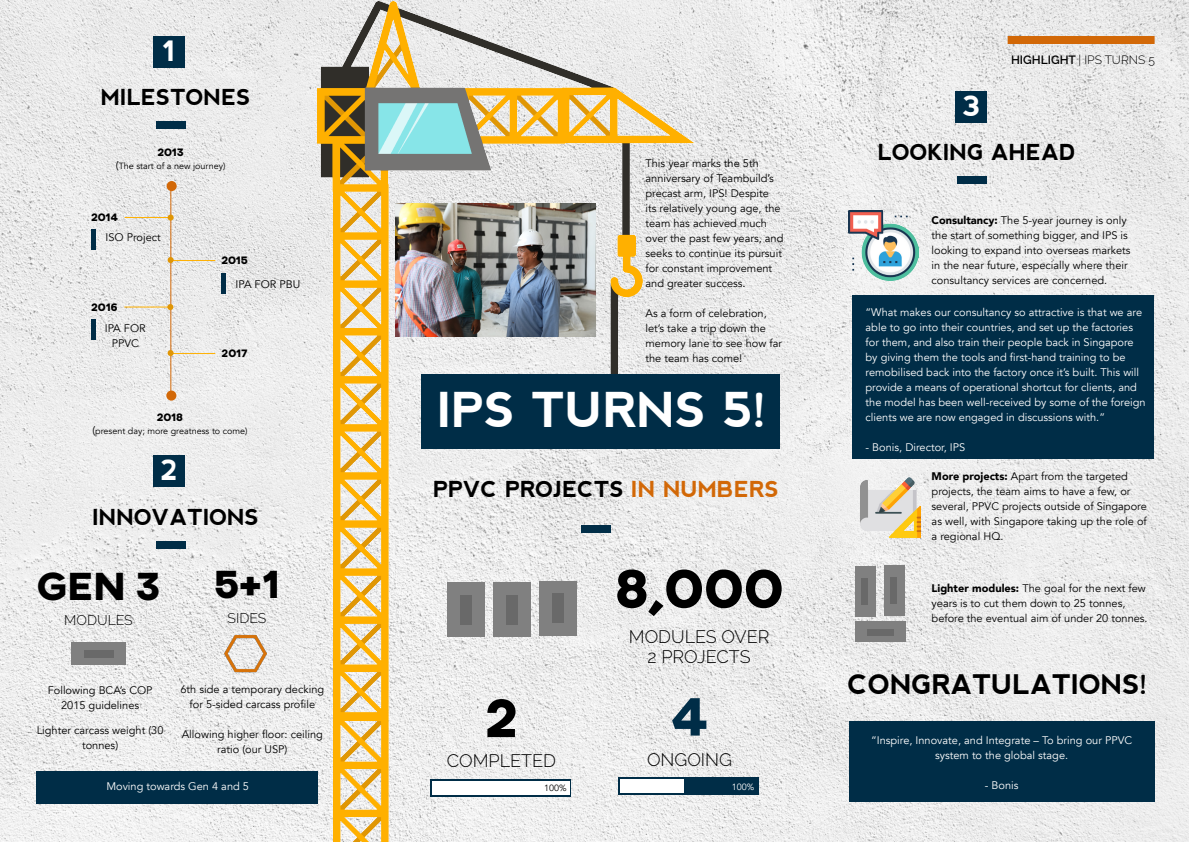
<style>
.page{position:relative;width:1191px;height:842px;background:#fff}
.page>*{position:absolute;margin:0;border:0;box-sizing:border-box;transform-origin:0 0}
.t1{font:800 55px "AXIS";color:#000}
.t2{font:800 55px "AXIS";color:#002d47}
.t3{font:700 48px "nevis";color:#fff}
.t4{font:800 40px "AXIS";color:#000}
.t5{font:700 28px "nevis";color:#fff}
.t6{font:700 27px "nevis";color:#000}
.t7{font:700 22px "nevis";color:#000}
.t8{font:300 18px/20px "Raleway";color:#000;text-align:center}
.t9{font:300 14px "Raleway";color:#000}
.t10{font:300 12px "Raleway";color:#000}
.t11{font:11px/15px "Avenir";color:#000}
.t12{font:11px/15px "Avenir";color:#fff}
.t13{font:800 11px "AXIS";color:#000}
.t14{font:9px "Avenir";color:#000}
.t15{font:9px "Avenir";color:#fff}
.s1{font-size:11px}
.s2{color:#d26807}
.s3{font-weight:600}
.s4{font-weight:900}
</style>
<div class="page">
<img style="left:0;top:0;width:1189px;height:842px">
<div style="left:154px;top:36px;width:31px;height:31px;background:#002d47"></div>
<div style="left:955px;top:91px;width:31px;height:31px;background:#002d47"></div>
<div style="left:1007px;top:36px;width:147px;height:8px;background:#d26807"></div>
<img style="left:317px;top:2px;width:377px;height:840px">
<div style="left:421px;top:374px;width:358px;height:74px;background:#002d47"></div>
<div style="left:36px;top:771px;width:281px;height:33px;background:#002d47"></div>
<div style="left:852px;top:295px;width:301px;height:163px;background:#002d47"></div>
<div style="left:849px;top:721px;width:306px;height:81px;background:#002d47"></div>
<div style="left:581px;top:525px;width:29px;height:8px;background:#002d47"></div>
<div style="left:156px;top:122px;width:29px;height:7px;background:#002d47"></div>
<div style="left:957px;top:177px;width:29px;height:7px;background:#002d47"></div>
<hr style="left:92px;top:229px;width:4px;height:20px;background:#002d47">
<hr style="left:91px;top:319px;width:4px;height:20px;background:#002d47">
<hr style="left:222px;top:274px;width:4px;height:20px;background:#002d47">
<img style="left:395px;top:203px;width:200px;height:133px">
<svg style="left:430px;top:779px;width:141px;height:17px"></svg>
<div style="left:618px;top:777px;width:141px;height:17px;background:#002d47"></div>
<div style="left:432px;top:781px;width:137px;height:13px;background:#fff"></div>
<div style="left:620px;top:779px;width:63px;height:13px;background:#fff"></div>
<div style="left:71px;top:642px;width:54px;height:22px;background:#808080"></div>
<div style="left:855px;top:566px;width:21px;height:50px;background:#808080"></div>
<div style="left:884px;top:565px;width:20px;height:50px;background:#808080"></div>
<div style="left:855px;top:621px;width:50px;height:21px;background:#808080"></div>
<div style="left:447px;top:582px;width:38px;height:54px;background:#808080"></div>
<div style="left:493px;top:582px;width:37px;height:54px;background:#808080"></div>
<div style="left:539px;top:581px;width:38px;height:54px;background:#808080"></div>
<div style="left:84px;top:650px;width:29px;height:7px;background:#696969"></div>
<div style="left:861px;top:578px;width:7px;height:27px;background:#696969"></div>
<div style="left:890px;top:577px;width:7px;height:27px;background:#696969"></div>
<div style="left:867px;top:629px;width:27px;height:7px;background:#696969"></div>
<div style="left:460px;top:595px;width:11px;height:29px;background:#696969"></div>
<div style="left:506px;top:595px;width:11px;height:29px;background:#696969"></div>
<div style="left:553px;top:593px;width:11px;height:29px;background:#696969"></div>
<div style="left:167px;top:181px;width:10px;height:10px;background:#d26807;border-radius:50%"></div>
<div style="left:166px;top:390px;width:10px;height:11px;background:#d26807;border-radius:50%"></div>
<hr style="left:170px;top:184px;width:1px;height:210px;background:#d26807">
<hr style="left:125px;top:217px;width:45px;height:1px;background:#ffb000">
<hr style="left:124px;top:306px;width:45px;height:1px;background:#ffb000">
<hr style="left:170px;top:260px;width:45px;height:1px;background:#ffb000">
<hr style="left:170px;top:353px;width:45px;height:1px;background:#ffb000">
<svg style="left:168px;top:215px;width:6px;height:6px"></svg>
<svg style="left:167px;top:304px;width:6px;height:6px"></svg>
<svg style="left:168px;top:257px;width:6px;height:6px"></svg>
<svg style="left:168px;top:350px;width:6px;height:6px"></svg>
<div style="left:154px;top:455px;width:31px;height:32px;background:#002d47"></div>
<div style="left:156px;top:541px;width:29px;height:8px;background:#002d47"></div>
<img style="left:224px;top:632px;width:42px;height:43px">
<img style="left:848px;top:210px;width:70px;height:71px">
<img style="left:860px;top:477px;width:60px;height:60px">
<h3 class="t5" style="left:163px;top:35px;width:14px">1</h3>
<h3 class="t7" style="left:101px;top:85px;width:151px">MILESTONES</h3>
<p class="t13" style="left:157px;top:145px;width:28px">2013</p>
<p class="t14" style="left:116px;top:160px;width:111px"><span class="s1">(</span>The start of a new journey)</p>
<p class="t13" style="left:91px;top:210px;width:29px">2014</p>
<p class="t11" style="left:106px;top:230px;width:57px">ISO Project</p>
<p class="t13" style="left:91px;top:300px;width:28px">2016</p>
<p class="t11" style="left:105px;top:321px;width:42px;text-align:center">IPA FOR<br>PPVC</p>
<p class="t13" style="left:221px;top:253px;width:28px">2015</p>
<p class="t11" style="left:236px;top:277px;width:66px">IPA FOR PBU</p>
<p class="t13" style="left:222px;top:346px;width:27px">2017</p>
<p class="t13" style="left:157px;top:409px;width:28px">2018</p>
<p class="t14" style="left:92px;top:425px;width:157px"><span class="s1">(</span>present day; more greatness to come)</p>
<h3 class="t5" style="left:161px;top:454px;width:19px">2</h3>
<h3 class="t7" style="left:92px;top:504px;width:168px">INNOVATIONS</h3>
<h3 class="t4" style="left:36px;top:559px;width:126px">GEN 3</h3>
<p class="t9" style="left:64px;top:611px;width:70px">MODULES</p>
<h3 class="t4" style="left:214px;top:557px;width:68px">5+1</h3>
<p class="t9" style="left:227px;top:609px;width:40px">SIDES</p>
<p class="t11" style="left:48px;top:683px;width:106px;text-align:center">Following BCA’s COP<br>2015 guidelines</p>
<p class="t11" style="left:37px;top:723px;width:128px;text-align:center">Lighter carcass weight (30 tonnes)</p>
<p class="t11" style="left:180px;top:682px;width:145px;text-align:center">6th side a temporary decking for 5-sided carcass profile</p>
<p class="t11" style="left:182px;top:727px;width:143px;text-align:center">Allowing higher floor: ceiling ratio (our USP)</p>
<p class="t11" style="left:645px;top:155px;width:115px">This year marks the 5th</p>
<p class="t11" style="left:645px;top:170px;width:139px">anniversary of Teambuild’s precast arm, IPS! Despite<br>its relatively young age, the team has achieved much over the past few years, and seeks to continue its pursuit for constant improvement and greater success.</p>
<p class="t11" style="left:645px;top:305px;width:138px">As a form of celebration, let’s take a trip down the memory lane to see how far the team has come!</p>
<h2 class="t3" style="left:437px;top:383px;width:331px">IPS TURNS 5!</h2>
<h3 class="t7" style="left:433px;top:476px;width:347px">PPVC PROJECTS <span class="s2">IN NUMBERS</span></h3>
<h1 class="t1" style="left:484px;top:682px;width:35px">2</h1>
<h3 class="t8" style="left:447px;top:751px;width:111px">COMPLETED</h3>
<h1 class="t1" style="left:614px;top:552px;width:170px">8,000</h1>
<h3 class="t8" style="left:629px;top:626px;width:142px">MODULES OVER<br>2 PROJECTS</h3>
<h1 class="t2" style="left:670px;top:680px;width:40px">4</h1>
<h3 class="t8" style="left:647px;top:749px;width:87px">ONGOING</h3>
<h3 class="t5" style="left:962px;top:90px;width:21px">3</h3>
<p class="t10" style="left:1011px;top:53px;width:145px"><span class="s3">HIGHLIGHT</span> | IPS TURNS 5</p>
<h3 class="t7" style="left:877px;top:140px;width:200px">LOOKING AHEAD</h3>
<p class="t11" style="left:931px;top:212px;width:200px"><span class="s4">Consultancy:</span> The 5-year journey is only the start of something bigger, and IPS is looking to expand into overseas markets in the near future, especially where their consultancy services are concerned.</p>
<p class="t12" style="left:865px;top:304px;width:282px">“What makes our consultancy so attractive is that we are able to go into their countries, and set up the factories for them, and also train their people back in Singapore by giving them the tools and first-hand training to be remobilised back into the factory once it’s built. This will provide a means of operational shortcut for clients, and the model has been well-received by some of the foreign clients we are now engaged in discussions with.”</p>
<p class="t12" style="left:865px;top:440px;width:101px">- Bonis, Director, IPS</p>
<p class="t11" style="left:931px;top:468px;width:217px"><span class="s4">More projects:</span> Apart from the targeted projects, the team aims to have a few, or several, PPVC projects outside of Singapore as well, with Singapore taking up the role of a regional HQ.</p>
<p class="t11" style="left:931px;top:580px;width:217px"><span class="s4">Lighter modules:</span> The goal for the next few years is to cut them down to 25 tonnes, before the eventual aim of under 20 tonnes.</p>
<h3 class="t6" style="left:848px;top:669px;width:301px">CONGRATULATIONS!</h3>
<p class="t12" style="left:871px;top:733px;width:262px;text-align:center">“Inspire, Innovate, and Integrate – To bring our PPVC system to the global stage.</p>
<p class="t12" style="left:106px;top:779px;width:144px">Moving towards Gen 4 and 5</p>
<p class="t12" style="left:984px;top:778px;width:35px">- Bonis</p>
<p class="t14" style="left:544px;top:783px;width:24px">100%</p>
<p class="t15" style="left:732px;top:781px;width:24px">100%</p>
</div>
